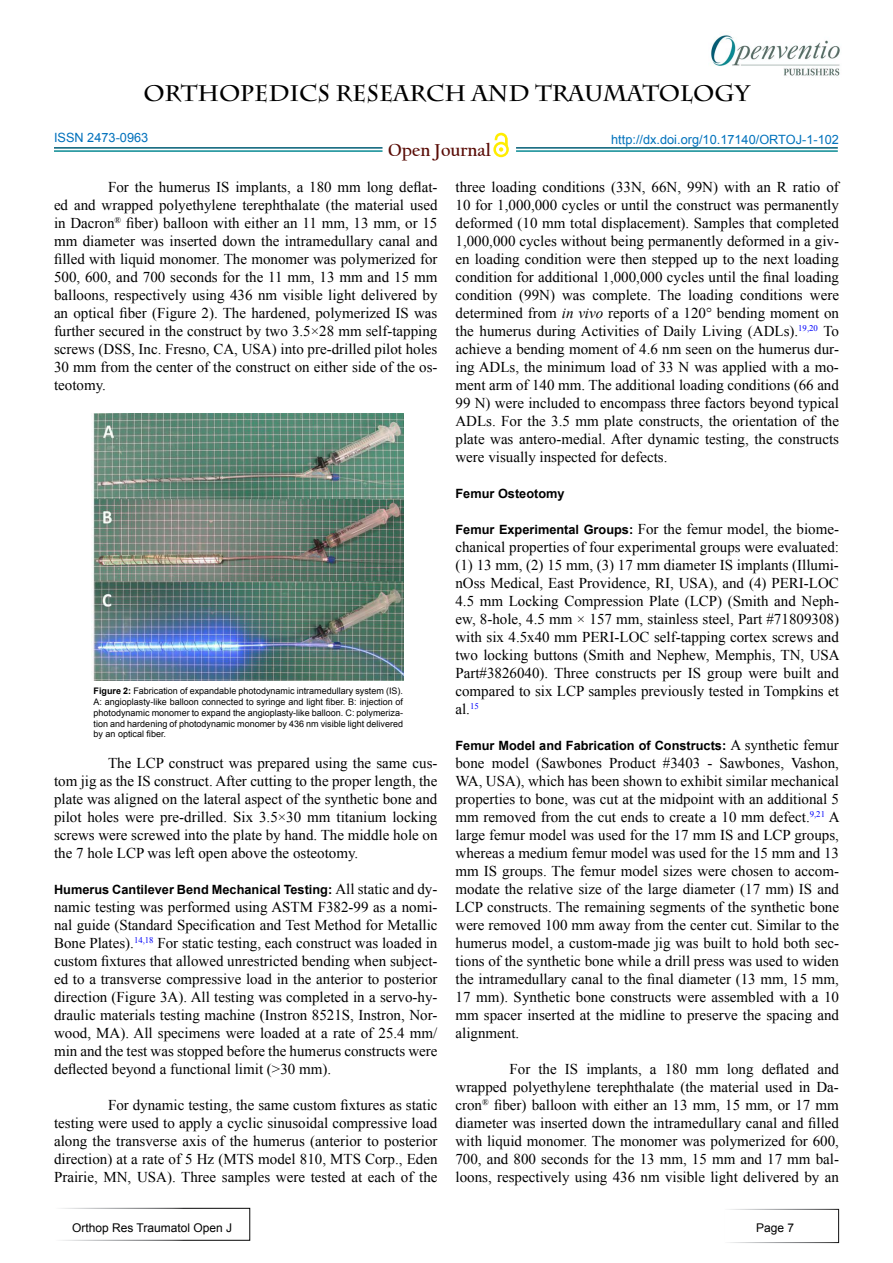
<style>
.page{position:relative;width:893px;height:1263px;background:#fff}
.page>*{position:absolute;margin:0;border:0;box-sizing:border-box;transform-origin:0 0}
.t1{font:700 22.5px "Charlemagne Std";color:#000}
.t2{font:700 18.15px "Californian FB";color:#580b05}
.t3{font:15px/18px "Times New Roman";color:#000;text-align:justify}
.t4{font:700 12.75px "Arial";color:#000}
.t5{font:12.75px "Arial";color:#0072bc}
.t6{font:12.75px "Arial";color:#0071bc}
.t7{font:12px "Arial";color:#000}
.t8{font:9px/10.8px "Arial";color:#000;text-align:justify}
.s1{font-weight:700}
.s2{font-family:"Times New Roman";font-weight:400;font-size:15px}
.s3{font-style:italic}
.s4{font-family:"Arial";font-weight:700;font-size:12.75px}
</style>
<div class="page">
<hr style="left:54px;top:147px;width:328px;height:2px;background:#015d75">
<hr style="left:54px;top:150px;width:328px;height:2px;background:#0a8b93">
<hr style="left:516px;top:147px;width:322px;height:2px;background:#015d75">
<hr style="left:516px;top:150px;width:322px;height:2px;background:#0a8b93">
<svg style="left:493px;top:142px;width:16px;height:15px"></svg>
<div style="left:496px;top:144px;width:10px;height:11px;background:#fff;border-radius:50%"></div>
<svg style="left:495px;top:132px;width:13px;height:20px"></svg>
<div style="left:54px;top:1208px;width:196px;height:33px;border:1px solid #fff"></div>
<div style="left:723px;top:1209px;width:116px;height:34px;border:1px solid #fff"></div>
<img style="left:711px;top:35px;width:129px;height:41px">
<img style="left:91px;top:413px;width:312px;height:267px">
<h1 class="t1" style="left:144px;top:80px;width:607px">ORTHOPEDICS RESEARCH AND TRAUMATOLOGY</h1>
<p class="t2" style="left:388px;top:139px;width:104px">Open Journal</p>
<p class="t6" style="left:54px;top:129px;width:96px">ISSN 2473-0963</p>
<p class="t5" style="left:611px;top:131px;width:229px">http://dx.doi.org/10.17140/ORTOJ-1-102</p>
<p class="t3" style="left:54px;top:177px;width:385px;text-indent:54px">For the humerus IS implants, a 180 mm long deflat&shy;ed and wrapped polyethylene terephthalate (the material used in Dacron<sup>®</sup> fiber) balloon with either an 11 mm, 13 mm, or 15 mm diameter was inserted down the intramedullary canal and filled with liquid monomer. The monomer was polymerized for 500, 600, and 700 seconds for the 11 mm, 13 mm and 15 mm balloons, respectively using 436 nm visible light delivered by an optical fiber (Figure 2). The hardened, polymerized IS was further secured in the construct by two 3.5×28 mm self-tapping screws (DSS, Inc. Fresno, CA, USA) into pre-drilled pilot holes 30 mm from the center of the construct on either side of the os&shy;teotomy.</p>
<p class="t8" style="left:94px;top:686px;width:311px"><span class="s1">Figure 2:</span> Fabrication of expandable photodynamic intramedullary system (IS).<br>A: angioplasty-like balloon connected to syringe and light fiber. B: injection of photodynamic monomer to expand the angioplasty-like balloon. C: polymeriza&shy;tion and hardening of photodynamic monomer by 436 nm visible light delivered by an optical fiber.</p>
<p class="t3" style="left:54px;top:753px;width:385px;text-indent:54px">The LCP construct was prepared using the same cus&shy;tom jig as the IS construct. After cutting to the proper length, the plate was aligned on the lateral aspect of the synthetic bone and pilot holes were pre-drilled. Six 3.5×30 mm titanium locking screws were screwed into the plate by hand. The middle hole on the 7 hole LCP was left open above the osteotomy.</p>
<p class="t4" style="left:54px;top:881px;width:385px">Humerus Cantilever Bend Mechanical Testing: <span class="s2">All static and dy-</span></p>
<p class="t3" style="left:54px;top:897px;width:385px">namic testing was performed using ASTM F382-99 as a nomi&shy;nal guide (Standard Specification and Test Method for Metallic Bone Plates).<sup>14,18</sup> For static testing, each construct was loaded in custom fixtures that allowed unrestricted bending when subject&shy;ed to a transverse compressive load in the anterior to posterior direction (Figure 3A). All testing was completed in a servo-hy&shy;draulic materials testing machine (Instron 8521S, Instron, Nor&shy;wood, MA). All specimens were loaded at a rate of 25.4 mm/ min and the test was stopped before the humerus constructs were deflected beyond a functional limit (&gt;30 mm).</p>
<p class="t3" style="left:54px;top:1095px;width:385px;text-indent:54px">For dynamic testing, the same custom fixtures as static testing were used to apply a cyclic sinusoidal compressive load along the transverse axis of the humerus (anterior to posterior direction) at a rate of 5 Hz (MTS model 810, MTS Corp., Eden Prairie, MN, USA). Three samples were tested at each of the</p>
<p class="t7" style="left:72px;top:1220px;width:162px">Orthop Res Traumatol Open J</p>
<p class="t3" style="left:455px;top:177px;width:385px">three loading conditions (33N, 66N, 99N) with an R ratio of 10 for 1,000,000 cycles or until the construct was permanently deformed (10 mm total displacement). Samples that completed 1,000,000 cycles without being permanently deformed in a giv&shy;en loading condition were then stepped up to the next loading condition for additional 1,000,000 cycles until the final loading condition (99N) was complete. The loading conditions were determined from <span class="s3">in vivo</span> reports of a 120° bending moment on the humerus during Activities of Daily Living (ADLs).<sup>19,20</sup> To achieve a bending moment of 4.6 nm seen on the humerus dur&shy;ing ADLs, the minimum load of 33 N was applied with a mo&shy;ment arm of 140 mm. The additional loading conditions (66 and 99 N) were included to encompass three factors beyond typical ADLs. For the 3.5 mm plate constructs, the orientation of the plate was antero-medial. After dynamic testing, the constructs were visually inspected for defects.</p>
<p class="t4" style="left:455px;top:485px;width:111px">Femur Osteotomy</p>
<p class="t3" style="left:455px;top:519px;width:386px"><span class="s4">Femur Experimental Groups:</span> For the femur model, the biome&shy;chanical properties of four experimental groups were evaluated: (1) 13 mm, (2) 15 mm, (3) 17 mm diameter IS implants (Illumi&shy;nOss Medical, East Providence, RI, USA), and (4) PERI-LOC 4.5 mm Locking Compression Plate (LCP) (Smith and Neph&shy;ew, 8-hole, 4.5 mm × 157 mm, stainless steel, Part #71809308) with six 4.5x40 mm PERI-LOC self-tapping cortex screws and two locking buttons (Smith and Nephew, Memphis, TN, USA Part#3826040). Three constructs per IS group were built and compared to six LCP samples previously tested in Tompkins et al.<sup>15</sup></p>
<p class="t4" style="left:455px;top:737px;width:385px">Femur Model and Fabrication of Constructs: <span class="s2">A synthetic femur</span></p>
<p class="t3" style="left:455px;top:753px;width:386px">bone model (Sawbones Product #3403 - Sawbones, Vashon, WA, USA), which has been shown to exhibit similar mechanical properties to bone, was cut at the midpoint with an additional 5 mm removed from the cut ends to create a 10 mm defect.<sup>9,21</sup> A large femur model was used for the 17 mm IS and LCP groups, whereas a medium femur model was used for the 15 mm and 13 mm IS groups. The femur model sizes were chosen to accom&shy;modate the relative size of the large diameter (17 mm) IS and LCP constructs. The remaining segments of the synthetic bone were removed 100 mm away from the center cut. Similar to the humerus model, a custom-made jig was built to hold both sec&shy;tions of the synthetic bone while a drill press was used to widen the intramedullary canal to the final diameter (13 mm, 15 mm, 17 mm). Synthetic bone constructs were assembled with a 10 mm spacer inserted at the midline to preserve the spacing and alignment.</p>
<p class="t3" style="left:455px;top:1059px;width:385px;text-indent:54px">For the IS implants, a 180 mm long deflated and wrapped polyethylene terephthalate (the material used in Da&shy;cron<sup>®</sup> fiber) balloon with either an 13 mm, 15 mm, or 17 mm diameter was inserted down the intramedullary canal and filled with liquid monomer. The monomer was polymerized for 600, 700, and 800 seconds for the 13 mm, 15 mm and 17 mm bal&shy;loons, respectively using 436 nm visible light delivered by an</p>
<p class="t7" style="left:756px;top:1220px;width:40px">Page 7</p>
</div>
